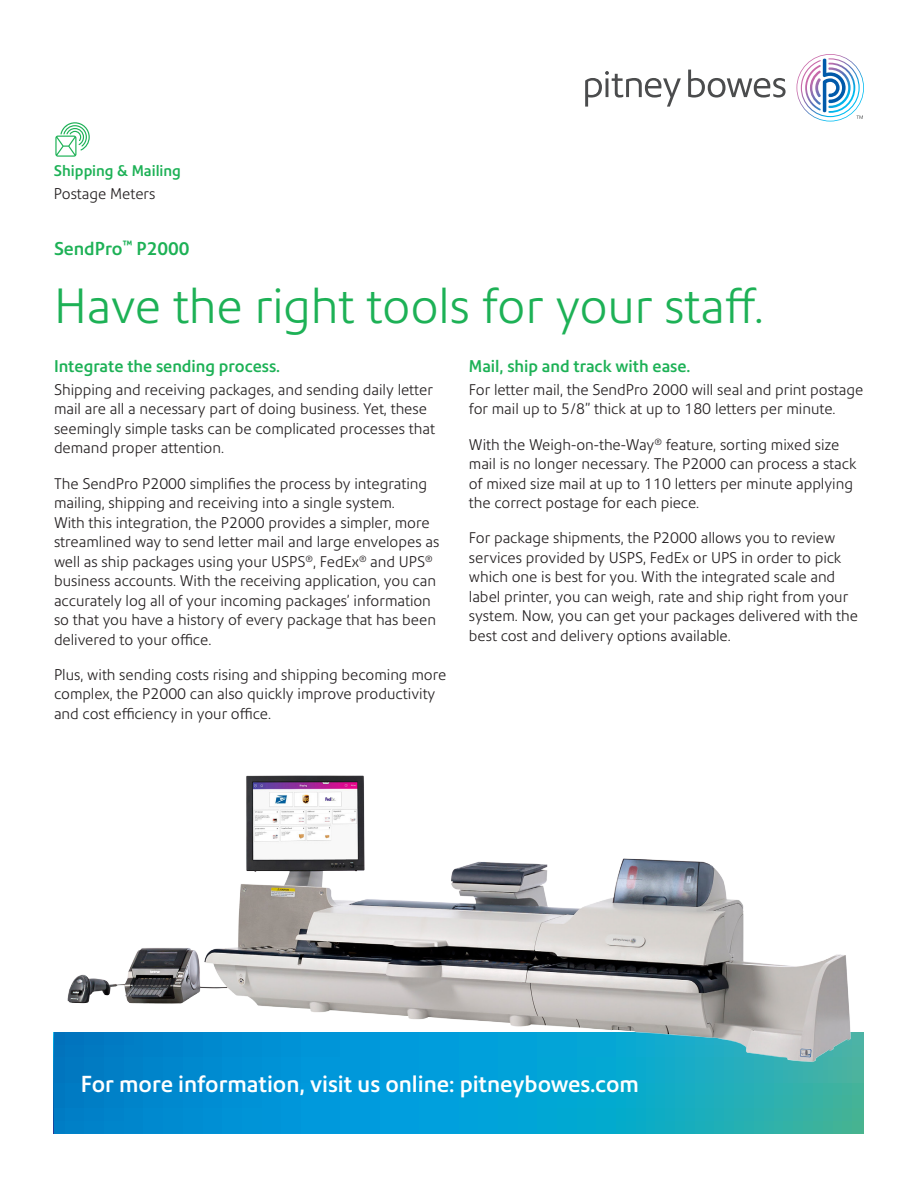
<style>
.page{position:relative;width:918px;height:1188px;background:#fff}
.page>*{position:absolute;margin:0;border:0;box-sizing:border-box;transform-origin:0 0}
.t1{font:300 48px "Precision Sans";color:#1db156}
.t2{font:500 22.5px "Precision Sans";color:#fff}
.t3{font:500 18px "Precision Sans";color:#1db156}
.t4{font:500 16.5px "Precision Sans";color:#1db156}
.t5{font:300 15px/19.5px "Precision Sans";color:#231f20}
.t6{font:500 15px "Precision Sans";color:#1db156}
</style>
<div class="page">
<svg style="left:54px;top:1071px;width:810px;height:63px;background:#0b9dcb"></svg>
<svg style="left:55px;top:122px;width:35px;height:35px"></svg>
<img style="left:53px;top:775px;width:811px;height:296px">
<svg style="left:585px;top:54px;width:279px;height:68px"></svg>
<p class="t6" style="left:54px;top:162px;width:129px">Shipping &amp; Mailing</p>
<p class="t5" style="left:54px;top:184px;width:103px">Postage Meters</p>
<p class="t3" style="left:54px;top:238px;width:137px">SendPro<sup>™</sup> P2000</p>
<h1 class="t1" style="left:54px;top:277px;width:711px">Have the right tools for your staff.</h1>
<p class="t4" style="left:54px;top:356px;width:228px">Integrate the sending process.</p>
<p class="t5" style="left:54px;top:380px;width:382px">Shipping and receiving packages, and sending daily letter mail are all a necessary part of doing business. Yet, these seemingly simple tasks can be complicated processes that demand proper attention.</p>
<p class="t5" style="left:54px;top:473px;width:387px">The SendPro P2000 simplifies the process by integrating mailing, shipping and receiving into a single system.<br>With this integration, the P2000 provides a simpler, more streamlined way to send letter mail and large envelopes as well as ship packages using your USPS<sup>®</sup>, FedEx<sup>®</sup> and UPS<sup>® </sup>business accounts. With the receiving application, you can accurately log all of your incoming packages’ information so that you have a history of every package that has been delivered to your office.</p>
<p class="t5" style="left:54px;top:665px;width:394px">Plus, with sending costs rising and shipping becoming more complex, the P2000 can also quickly improve productivity and cost efficiency in your office.</p>
<p class="t4" style="left:469px;top:356px;width:223px">Mail, ship and track with ease.</p>
<p class="t5" style="left:469px;top:380px;width:396px">For letter mail, the SendPro 2000 will seal and print postage for mail up to 5/8” thick at up to 180 letters per minute.</p>
<p class="t5" style="left:469px;top:434px;width:389px">With the Weigh-on-the-Way<sup>®</sup> feature, sorting mixed size mail is no longer necessary. The P2000 can process a stack of mixed size mail at up to 110 letters per minute applying the correct postage for each piece.</p>
<p class="t5" style="left:469px;top:528px;width:391px">For package shipments, the P2000 allows you to review services provided by USPS, FedEx or UPS in order to pick which one is best for you. With the integrated scale and label printer, you can weigh, rate and ship right from your system. Now, you can get your packages delivered with the best cost and delivery options available.</p>
<h2 class="t2" style="left:81px;top:1071px;width:559px">For more information, visit us online: pitneybowes.com</h2>
</div>
